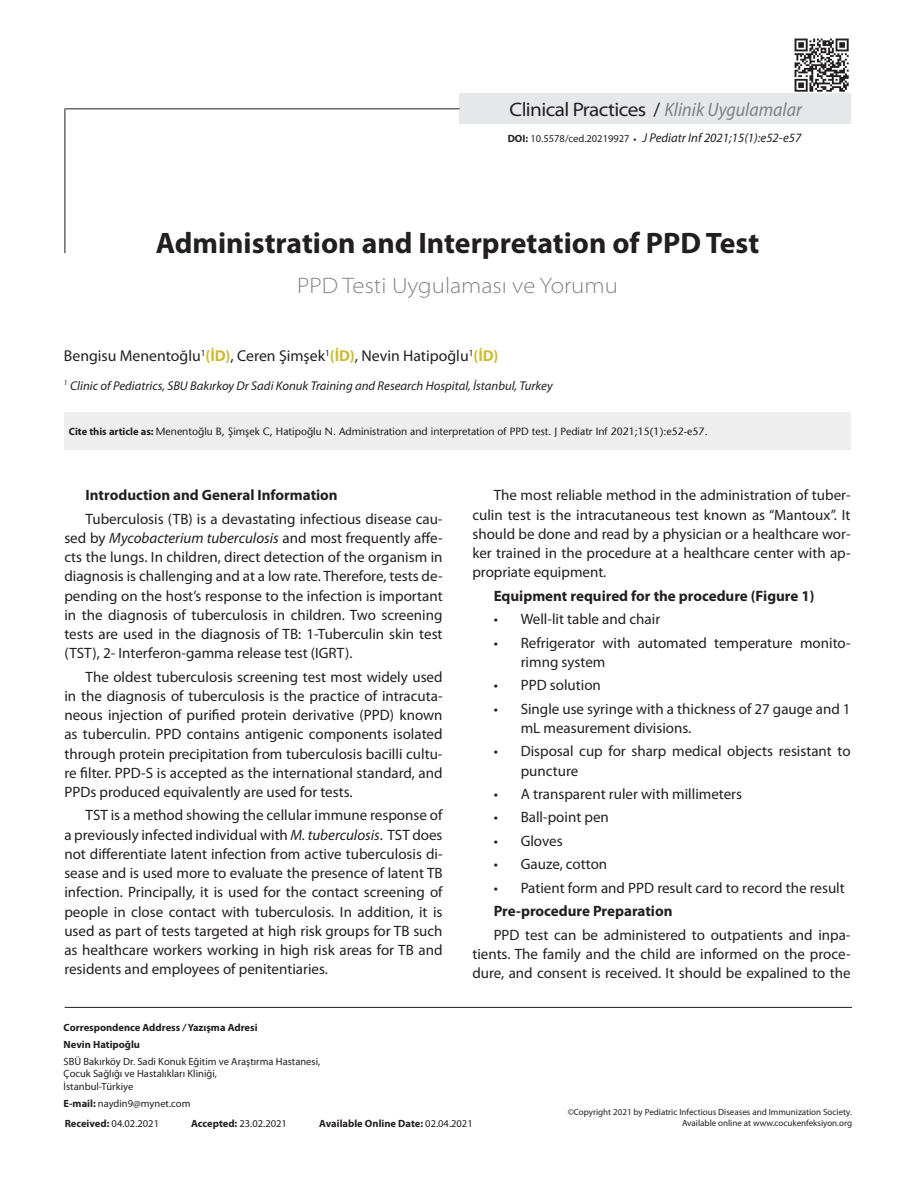
<style>
.page{position:relative;width:915px;height:1191px;background:#fff}
.page>*{position:absolute;margin:0;border:0;box-sizing:border-box;transform-origin:0 0}
.t1{font:700 29.7px "Myriad Pro";color:#231f20}
.t2{font:300 semi-expanded 22.5px "Myriad Pro";color:#808285}
.t3{font:semi-expanded 19.5px "Myriad Pro";letter-spacing:-.03em;color:#231f20}
.t4{font:15.75px "Myriad Pro";color:#231f20}
.t5{font:15px/19.2px "Myriad Pro";color:#231f20;text-align:justify}
.t6{font:700 15px "Myriad Pro";color:#231f20}
.t7{font:italic 12.75px "Myriad Pro";color:#231f20}
.t8{font:10.5px/12.6px "Myriad Pro";color:#231f20}
.t9{font:500 10.5px "Stone Sans Std";color:#231f20}
.t10{font:700 10.5px/16.8px "Myriad Pro";color:#231f20}
.t11{font:9px/10.8px "Myriad Pro";color:#231f20;text-align:right}
.s1{font-stretch:normal}
.s2{font-style:italic;font-stretch:semi-condensed;color:#808285}
.s3{font-weight:700;font-style:normal;font-size:10.5px}
.s4{font-style:normal;font-size:10.5px}
.s5{font-weight:700;font-style:normal;font-size:9px}
.s6{font-weight:700;color:#cabd34}
.s7{font-family:"Myriad Pro";font-weight:700}
.s8{font-style:italic}
.s9{font-weight:700}
.s10{font-weight:400}
</style>
<div class="page">
<img style="left:794px;top:38px;width:54px;height:54px">
<div style="left:459px;top:94px;width:391px;height:30px;background:#e6e7e9"></div>
<hr style="left:64px;top:108px;width:1px;height:145px;background:#231f20">
<hr style="left:65px;top:108px;width:394px;height:1px;background:#231f20">
<hr style="left:65px;top:1007px;width:786px;height:1px;background:#231f20">
<div style="left:64px;top:412px;width:786px;height:38px;background:#eeeeef"></div>
<h3 class="t3" style="left:509px;top:99px;width:294px">Clinical Practices <span class="s1">/</span> <span class="s2">Klinik Uygulamalar</span></h3>
<p class="t7" style="left:507px;top:131px;width:295px"><span class="s3">DOI:</span> <span class="s4">10.5578/ced.20219927</span> <span class="s5">•</span> J Pediatr Inf 2021;15(1):e52-e57</p>
<h1 class="t1" style="left:156px;top:226px;width:604px">Administration and Interpretation of PPD Test</h1>
<h2 class="t2" style="left:297px;top:272px;width:322px">PPD Testi Uygulaması ve Yorumu</h2>
<p class="t4" style="left:64px;top:347px;width:436px">Bengisu Menentoğlu<sup>1</sup><span class="s6">(İD)</span>, Ceren Şimşek<sup>1</sup><span class="s6">(İD)</span>, Nevin Hatipoğlu<sup>1</sup><span class="s6">(İD)</span></p>
<p class="t7" style="left:64px;top:378px;width:490px"><sup>1</sup> Clinic of Pediatrics, SBU Bakırkoy Dr Sadi Konuk Training and Research Hospital, İstanbul, Turkey</p>
<p class="t9" style="left:69px;top:425px;width:640px"><span class="s7">Cite this article as:</span> Menentoğlu B, Şimşek C, Hatipoğlu N. Administration and interpretation of PPD test. J Pediatr Inf 2021;15(1):e52-e57.</p>
<p class="t6" style="left:86px;top:487px;width:253px">Introduction and General Information</p>
<p class="t5" style="left:64px;top:509px;width:379px;text-indent:21px">Tuberculosis (TB) is a devastating infectious disease cau&shy;sed by <span class="s8">Mycobacterium tuberculosis</span> and most frequently affe&shy;cts the lungs. In children, direct detection of the organism in diagnosis is challenging and at a low rate. Therefore, tests de&shy;pending on the host’s response to the infection is important in the diagnosis of tuberculosis in children. Two screening tests are used in the diagnosis of TB: 1-Tuberculin skin test (TST), 2- Interferon-gamma release test (IGRT).</p>
<p class="t5" style="left:64px;top:667px;width:379px;text-indent:21px">The oldest tuberculosis screening test most widely used in the diagnosis of tuberculosis is the practice of intracuta&shy;neous injection of purified protein derivative (PPD) known as tuberculin. PPD contains antigenic components isolated through protein precipitation from tuberculosis bacilli cultu&shy;re filter. PPD-S is accepted as the international standard, and PPDs produced equivalently are used for tests.</p>
<p class="t5" style="left:64px;top:806px;width:379px;text-indent:21px">TST is a method showing the cellular immune response of a previously infected individual with <span class="s8">M. tuberculosis</span>. TST does not differentiate latent infection from active tuberculosis di&shy;sease and is used more to evaluate the presence of latent TB infection. Principally, it is used for the contact screening of people in close contact with tuberculosis. In addition, it is used as part of tests targeted at high risk groups for TB such as healthcare workers working in high risk areas for TB and residents and employees of penitentiaries.</p>
<p class="t5" style="left:472px;top:486px;width:379px;text-indent:21px">The most reliable method in the administration of tuber&shy;culin test is the intracutaneous test known as “Mantoux”. It should be done and read by a physician or a healthcare wor&shy;ker trained in the procedure at a healthcare center with ap&shy;propriate equipment.</p>
<p class="t6" style="left:493px;top:587px;width:322px">Equipment required for the procedure (Figure 1)</p>
<p class="t5" style="left:493px;top:610px;width:168px">• Well-lit table and chair</p>
<p class="t5" style="left:520px;top:633px;width:331px;text-indent:-27px">• Refrigerator with automated temperature monito&shy;rimng system</p>
<p class="t5" style="left:493px;top:676px;width:109px">• PPD solution</p>
<p class="t5" style="left:520px;top:699px;width:331px;text-indent:-27px">• Single use syringe with a thickness of 27 gauge and 1 mL measurement divisions.</p>
<p class="t5" style="left:520px;top:742px;width:331px;text-indent:-27px">• Disposal cup for sharp medical objects resistant to puncture</p>
<p class="t5" style="left:493px;top:784px;width:250px">• A transparent ruler with millimeters</p>
<p class="t5" style="left:493px;top:808px;width:117px">• Ball-point pen</p>
<p class="t5" style="left:493px;top:831px;width:70px">• Gloves</p>
<p class="t5" style="left:493px;top:855px;width:115px">• Gauze, cotton</p>
<p class="t5" style="left:493px;top:878px;width:352px">• Patient form and PPD result card to record the result</p>
<p class="t6" style="left:493px;top:902px;width:180px">Pre-procedure Preparation</p>
<p class="t5" style="left:472px;top:925px;width:379px;text-indent:21px">PPD test can be administered to outpatients and inpa&shy;tients. The family and the child are informed on the proce&shy;dure, and consent is received. It should be expalined to the</p>
<p class="t10" style="left:64px;top:1019px;width:195px">Correspondence Address <span class="s8">/</span> Yazışma Adresi<br>Nevin Hatipoğlu</p>
<p class="t8" style="left:64px;top:1055px;width:258px">SBÜ Bakırköy Dr. Sadi Konuk Eğitim ve Araştırma Hastanesi,<br>Çocuk Sağlığı ve Hastalıkları Kliniği,<br>İstanbul-Türkiye</p>
<p class="t8" style="left:64px;top:1093px;width:128px;line-height:20.2px"><span class="s9">E-mail:</span> naydin9@mynet.com<br><span class="s9">Received:</span> 04.02.2021</p>
<p class="t8" style="left:191px;top:1117px;width:97px"><span class="s9">Accepted:</span> 23.02.2021</p>
<p class="t11" style="left:567px;top:1107px;width:286px">©Copyright 2021 by Pediatric Infectious Diseases and Immunization Society.<br>Available online at www.cocukenfeksiyon.org</p>
<p class="t10" style="left:319px;top:1115px;width:155px">Available Online Date: <span class="s10">02.04.2021</span></p>
</div>
